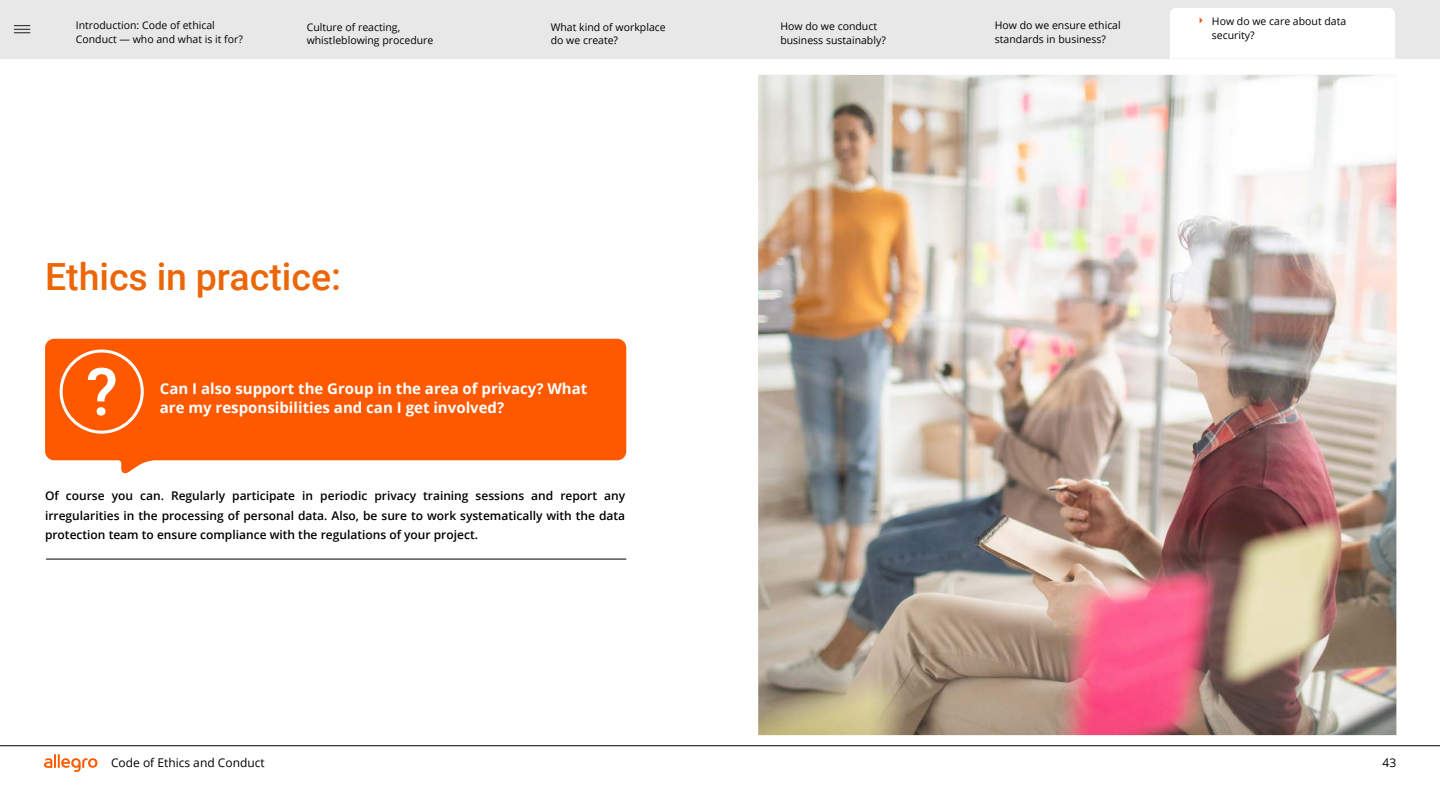
<style>
.page{position:relative;width:1440px;height:810px;background:#fff}
.page>*{position:absolute;margin:0;border:0;box-sizing:border-box;transform-origin:0 0}
.t1{font:500 37.5px "Roboto";color:#ec6608}
.t2{font:700 15px/19.5px "Open Sans";color:#fff}
.t3{font:600 12px/19.5px "Open Sans";color:#000;text-align:justify}
.t4{font:12px "Open Sans";color:#000}
.t5{font:10.5px/13.5px "Open Sans";color:#000}
.t6{font:10.5px/13.5px "Open Sans";color:#020203}
</style>
<div class="page">
<svg style="left:44px;top:754px;width:53px;height:18px"></svg>
<hr style="left:0;top:746px;width:1440px;height:1px;background:#000">
<hr style="left:46px;top:559px;width:580px;height:1px;background:#000">
<svg style="left:45px;top:339px;width:581px;height:135px;background:#ff6b1b"></svg>
<svg style="left:60px;top:350px;width:84px;height:84px;background:#ff752c"></svg>
<img style="left:758px;top:75px;width:638px;height:660px">
<div style="left:0;top:0;width:1440px;height:58px;background:#e8e8e8"></div>
<svg style="left:14px;top:25px;width:16px;height:8px"></svg>
<div style="left:1170px;top:8px;width:225px;height:51px;background:#fff"></div>
<p class="t6" style="left:76px;top:18px;width:169px">Introduction: Code of ethical<br>Conduct — who and what is it for?</p>
<p class="t5" style="left:307px;top:20px;width:128px">Culture of reacting, whistleblowing procedure</p>
<p class="t5" style="left:551px;top:20px;width:116px">What kind of workplace do we create?</p>
<p class="t5" style="left:780px;top:19px;width:107px">How do we conduct business sustainably?</p>
<p class="t5" style="left:995px;top:18px;width:127px">How do we ensure ethical standards in business?</p>
<p class="t5" style="left:1212px;top:15px;width:136px">How do we care about data security?</p>
<h1 class="t1" style="left:45px;top:251px;width:298px">Ethics in practice:</h1>
<p class="t2" style="left:160px;top:378px;width:429px">Can I also support the Group in the area of privacy? What are my responsibilities and can I get involved?</p>
<p class="t3" style="left:45px;top:486px;width:582px">Of course you can. Regularly participate in periodic privacy training sessions and report any irregularities in the processing of personal data. Also, be sure to work systematically with the data protection team to ensure compliance with the regulations of your project.</p>
<p class="t4" style="left:111px;top:755px;width:155px">Code of Ethics and Conduct</p>
<p class="t4" style="left:1383px;top:755px;width:15px">43</p>
</div>
